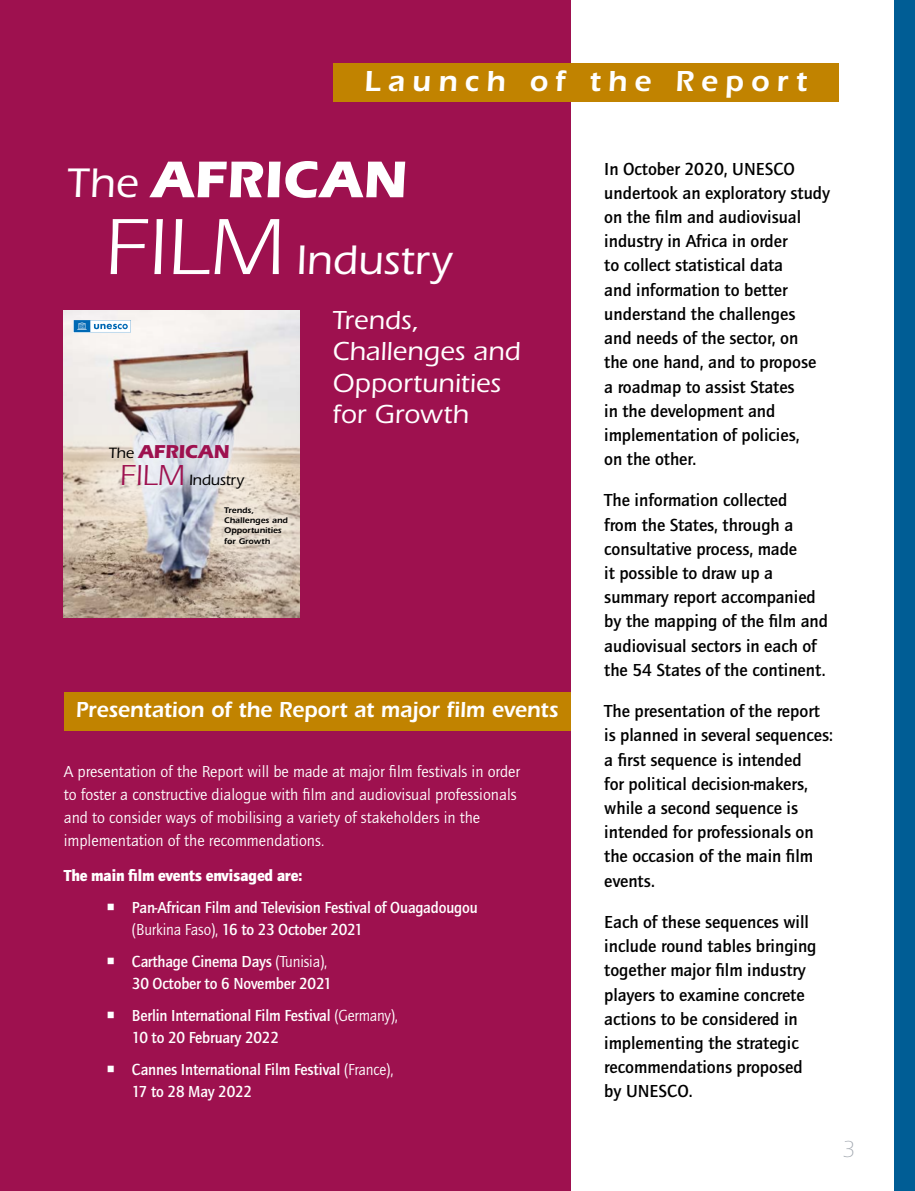
<style>
.page{position:relative;width:915px;height:1191px;background:#fff}
.page>*{position:absolute;margin:0;border:0;box-sizing:border-box;transform-origin:0 0}
.t1{font:700 53.4px "ITC Eras Std";letter-spacing:.01em;color:#fff}
.t2{font:500 42.75px "ITC Eras Std";color:#fff}
.t3{font:600 30px "ITC Eras Std";letter-spacing:.24em;color:#fff}
.t4{font:500 27px/31.5px "ITC Eras Std";letter-spacing:.005em;color:#fff}
.t5{font:300 24px "ITC Eras Std";color:#a1a7af;scale:.95 1}
.t6{font:600 22.5px "ITC Eras Std";letter-spacing:-.005em;color:#fff;scale:.95 1}
.t7{font:700 19.35px "ITC Eras Std";color:#9e114f}
.t8{font:500 18px/24.2px "Quay Sans ITC Std";color:#000}
.t9{font:500 16.5px/22.8px "Quay Sans ITC Std";letter-spacing:-.01em;color:#fff;scale:.95 1}
.t10{font:16.5px/22.8px "Quay Sans ITC Std";color:#fff}
.t11{font:900 16.5px "Quay Sans ITC Std";letter-spacing:-.01em;color:#fff;scale:.95 1}
.t12{font:500 15.45px "ITC Eras Std";letter-spacing:-.01em;color:#000}
.t13{font:600 8.55px/10.1px "ITC Eras Std";letter-spacing:.005em;color:#000}
.s1{font-weight:500;font-size:42.75px}
.s2{font-weight:400;font-size:82.35px}
.s3{font-weight:500;font-size:15.45px;color:#000}
.s4{font-weight:400;font-size:30px;color:#9e114f}
.s5{font-weight:400}
</style>
<div class="page">
<div style="left:893px;top:0;width:21px;height:1191px;background:#005d95"></div>
<div style="left:0;top:0;width:570px;height:1191px;background:#9e114f"></div>
<div style="left:332px;top:64px;width:506px;height:38px;background:#c18300"></div>
<img style="left:64px;top:310px;width:236px;height:307px">
<svg style="left:200px;top:470px;width:100px;height:128px;background:#d2c5b8"></svg>
<svg style="left:77px;top:448px;width:107px;height:69px;background:#e4ddd6"></svg>
<svg style="left:165px;top:434px;width:107px;height:69px;background:#d9d7d8"></svg>
<svg style="left:74px;top:320px;width:57px;height:12px"></svg>
<div style="left:64px;top:692px;width:506px;height:38px;background:#c18300"></div>
<h3 class="t3" style="left:364px;top:64px;width:444px">Launch of the Report</h3>
<h1 class="t1" style="left:67px;top:148px;width:341px"><span class="s1">The</span> AFRICAN</h1>
<h2 class="t2" style="left:103px;top:236px;width:350px"><span class="s2">FILM</span> Industry</h2>
<p class="t7" style="left:109px;top:440px;width:122px"><span class="s3">The</span> AFRICAN</p>
<p class="t12" style="left:120px;top:471px;width:126px"><span class="s4">FILM</span> Industry</p>
<p class="t13" style="left:224px;top:505px;width:65px">Trends,<br>Challenges and<br>Opportunities for Growth</p>
<h3 class="t4" style="left:332px;top:304px;width:189px">Trends,<br>Challenges and<br>Opportunities for Growth</h3>
<p class="t6" style="left:76px;top:696px;width:509px">Presentation of the Report at major film events</p>
<p class="t10" style="left:64px;top:760px;width:457px">A presentation of the Report will be made at major film festivals in order to foster a constructive dialogue with film and audiovisual professionals and to consider ways of mobilising a variety of stakeholders in the implementation of the recommendations.</p>
<p class="t11" style="left:64px;top:865px;width:252px">The main film events envisaged are:</p>
<p class="t9" style="left:132px;top:895px;width:365px;text-indent:-26px">○ Pan-African Film and Television Festival of Ouagadougou <span class="s5">(Burkina Faso),</span> 16 to 23 October 2021</p>
<p class="t9" style="left:106px;top:949px;width:239px;text-align:right">○ Carthage Cinema Days <span class="s5">(Tunisia),<br></span>30 October to 6 November 2021</p>
<p class="t9" style="left:132px;top:1003px;width:281px;text-indent:-26px">○ Berlin International Film Festival <span class="s5">(Germany),<br></span>10 to 20 February 2022</p>
<p class="t9" style="left:132px;top:1057px;width:277px;text-indent:-26px">○ Cannes International Film Festival <span class="s5">(France),<br></span>17 to 28 May 2022</p>
<p class="t8" style="left:604px;top:156px;width:227px">In October 2020, UNESCO undertook an exploratory study on the film and audiovisual industry in Africa in order<br>to collect statistical data<br>and information to better understand the challenges<br>and needs of the sector, on<br>the one hand, and to propose<br>a roadmap to assist States<br>in the development and implementation of policies,<br>on the other.</p>
<p class="t8" style="left:604px;top:488px;width:225px">The information collected<br>from the States, through a consultative process, made<br>it possible to draw up a summary report accompanied by the mapping of the film and audiovisual sectors in each of the 54 States of the continent.</p>
<p class="t8" style="left:604px;top:699px;width:230px">The presentation of the report is planned in several sequences: a first sequence is intended<br>for political decision-makers, while a second sequence is intended for professionals on the occasion of the main film events.</p>
<p class="t8" style="left:604px;top:910px;width:214px">Each of these sequences will include round tables bringing together major film industry players to examine concrete actions to be considered in implementing the strategic recommendations proposed by UNESCO.</p>
<h3 class="t5" style="left:842px;top:1135px;width:15px">3</h3>
</div>
